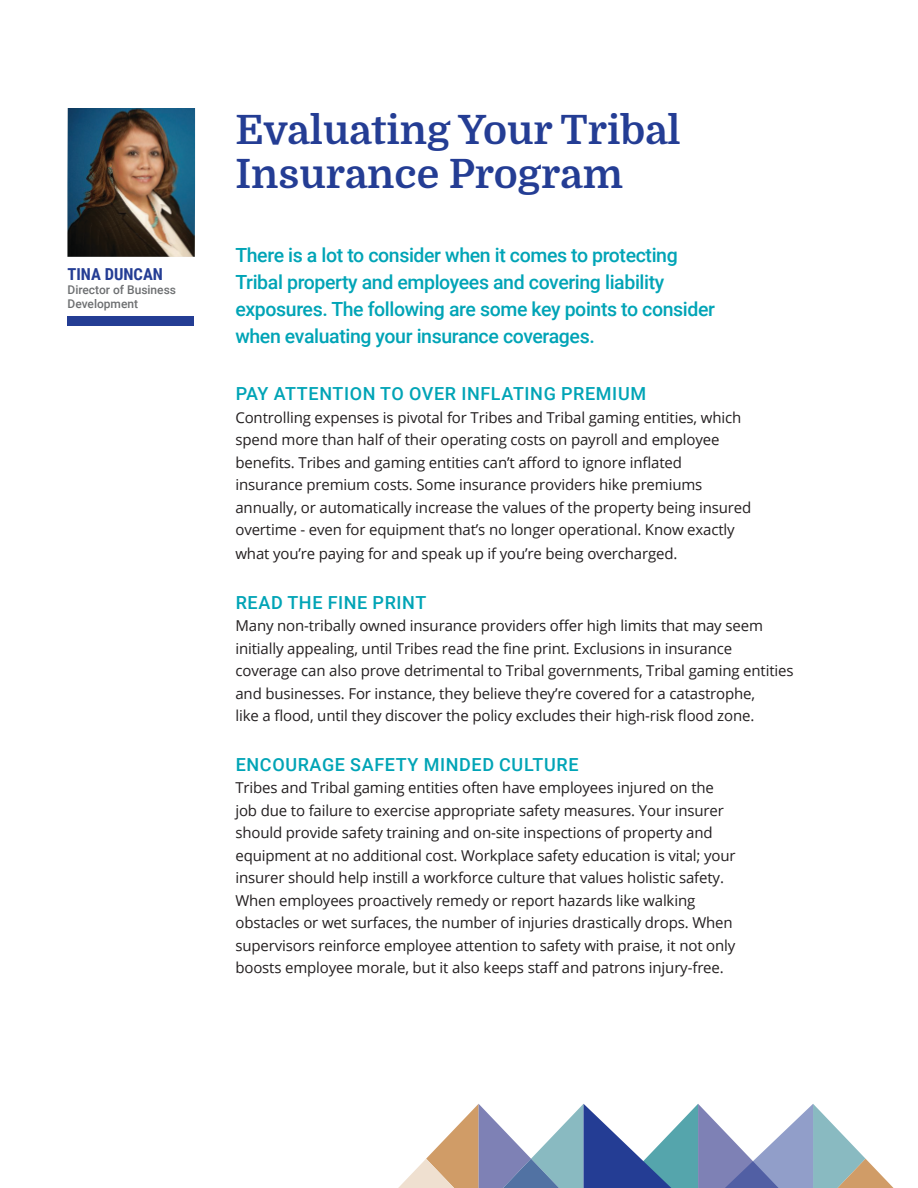
<style>
.page{position:relative;width:918px;height:1188px;background:#fff}
.page>*{position:absolute;margin:0;border:0;box-sizing:border-box;transform-origin:0 0}
.t1{font:700 40.5px "Domine";color:#243d94}
.t2{font:500 19.5px/27px "Roboto";letter-spacing:-.02em;color:#00a4b6}
.t3{font:500 18px "Roboto";letter-spacing:.035em;color:#00a4b6}
.t4{font:700 16.5px "Roboto Condensed";color:#243d94}
.t5{font:15px/22.5px "Open Sans";letter-spacing:-.01em;color:#231f20}
.t6{font:500 12px/14.4px "Roboto";color:#6d6f71}
</style>
<div class="page">
<svg style="left:398px;top:1104px;width:496px;height:84px"></svg>
<div style="left:67px;top:316px;width:127px;height:10px;background:#243d94"></div>
<img style="left:68px;top:108px;width:127px;height:149px">
<p class="t4" style="left:68px;top:262px;width:97px">TINA DUNCAN</p>
<p class="t6" style="left:68px;top:282px;width:110px">Director of Business<br>Development</p>
<p class="t1" style="left:235px;top:108px;width:447px">Evaluating Your Tribal</p>
<p class="t1" style="left:235px;top:151px;width:389px">Insurance Program</p>
<p class="t2" style="left:235px;top:241px;width:481px">There is a lot to consider when it comes to protecting Tribal property and employees and covering liability exposures. The following are some key points to consider when evaluating your insurance coverages.</p>
<p class="t3" style="left:236px;top:381px;width:412px">PAY ATTENTION TO OVER INFLATING PREMIUM</p>
<p class="t5" style="left:235px;top:406px;width:517px">Controlling expenses is pivotal for Tribes and Tribal gaming entities, which spend more than half of their operating costs on payroll and employee benefits. Tribes and gaming entities can’t afford to ignore inflated insurance premium costs. Some insurance providers hike premiums annually, or automatically increase the values of the property being insured overtime - even for equipment that’s no longer operational. Know exactly</p>
<p class="t5" style="left:235px;top:542px;width:444px">what you’re paying for and speak up if you’re being overcharged.</p>
<p class="t3" style="left:236px;top:590px;width:192px">READ THE FINE PRINT</p>
<p class="t5" style="left:235px;top:614px;width:560px">Many non-tribally owned insurance providers offer high limits that may seem initially appealing, until Tribes read the fine print. Exclusions in insurance coverage can also prove detrimental to Tribal governments, Tribal gaming entities and businesses. For instance, they believe they’re covered for a catastrophe,<br>like a flood, until they discover the policy excludes their high-risk flood zone.</p>
<p class="t3" style="left:236px;top:752px;width:344px">ENCOURAGE SAFETY MINDED CULTURE</p>
<p class="t5" style="left:235px;top:776px;width:502px">Tribes and Tribal gaming entities often have employees injured on the job due to failure to exercise appropriate safety measures. Your insurer should provide safety training and on-site inspections of property and equipment at no additional cost. Workplace safety education is vital; your insurer should help instill a workforce culture that values holistic safety.<br>When employees proactively remedy or report hazards like walking obstacles or wet surfaces, the number of injuries drastically drops. When supervisors reinforce employee attention to safety with praise, it not only boosts employee morale, but it also keeps staff and patrons injury-free.</p>
</div>
